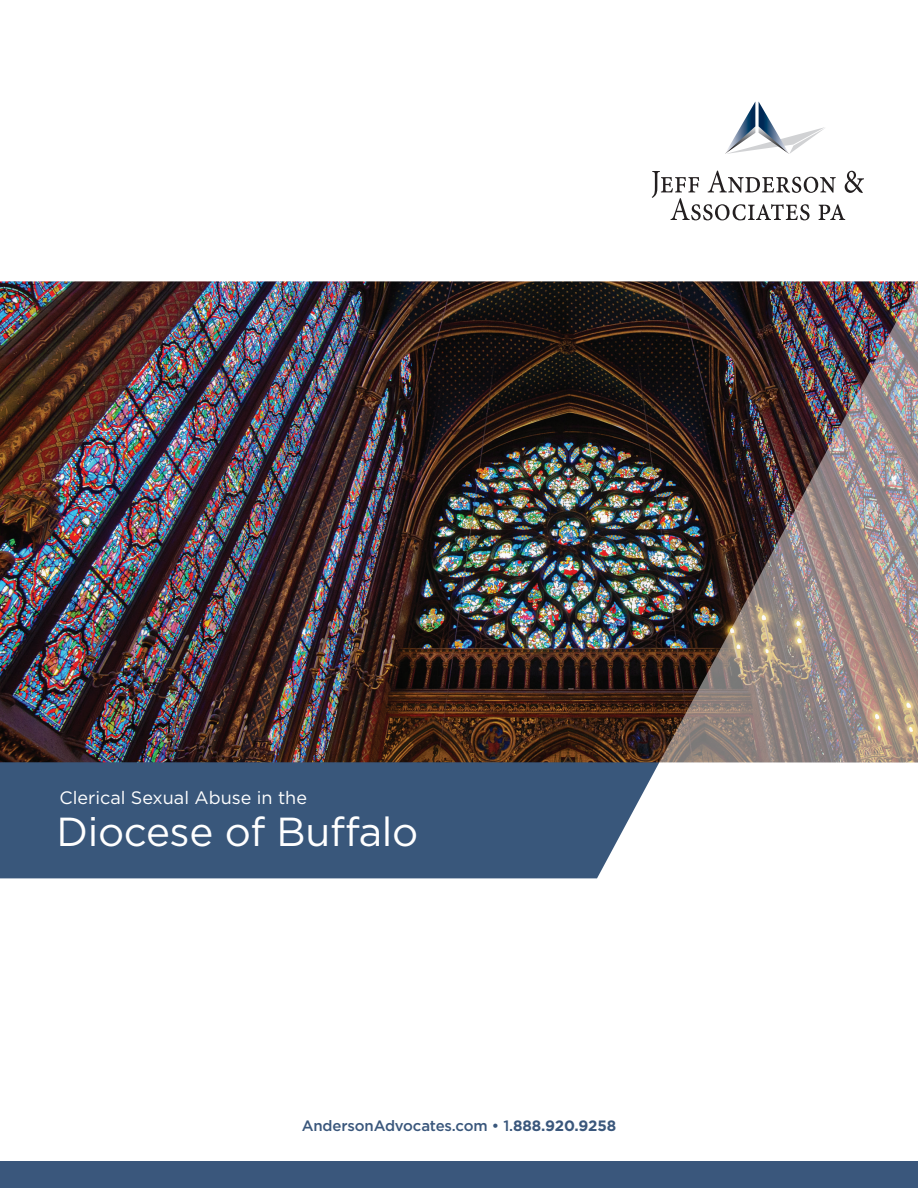
<style>
.page{position:relative;width:918px;height:1188px;background:#fff}
.page>*{position:absolute;margin:0;border:0;box-sizing:border-box;transform-origin:0 0}
.t1{font:40.5px "Gotham";letter-spacing:-.01em;color:#fff}
.t2{font:18px "Gotham";color:#fff}
.t3{font:500 15px "Gotham";letter-spacing:-.01em;color:#3a577c}
.s1{font-weight:700}
</style>
<div class="page">
<div style="left:0;top:762px;width:659px;height:116px;background:#39577b"></div>
<div style="left:0;top:1161px;width:918px;height:27px;background:#3a577c"></div>
<svg style="left:652px;top:171px;width:212px;height:49px"></svg>
<svg style="left:725px;top:102px;width:100px;height:52px"></svg>
<img style="left:0;top:281px;width:659px;height:481px">
<img style="left:659px;top:281px;width:259px;height:482px">
<p class="t2" style="left:59px;top:786px;width:249px">Clerical Sexual Abuse in the</p>
<p class="t1" style="left:57px;top:806px;width:363px">Diocese of Buffalo</p>
<p class="t3" style="left:302px;top:1116px;width:316px">AndersonAdvocates.com • 1.<span class="s1">888.920.9258</span></p>
</div>
